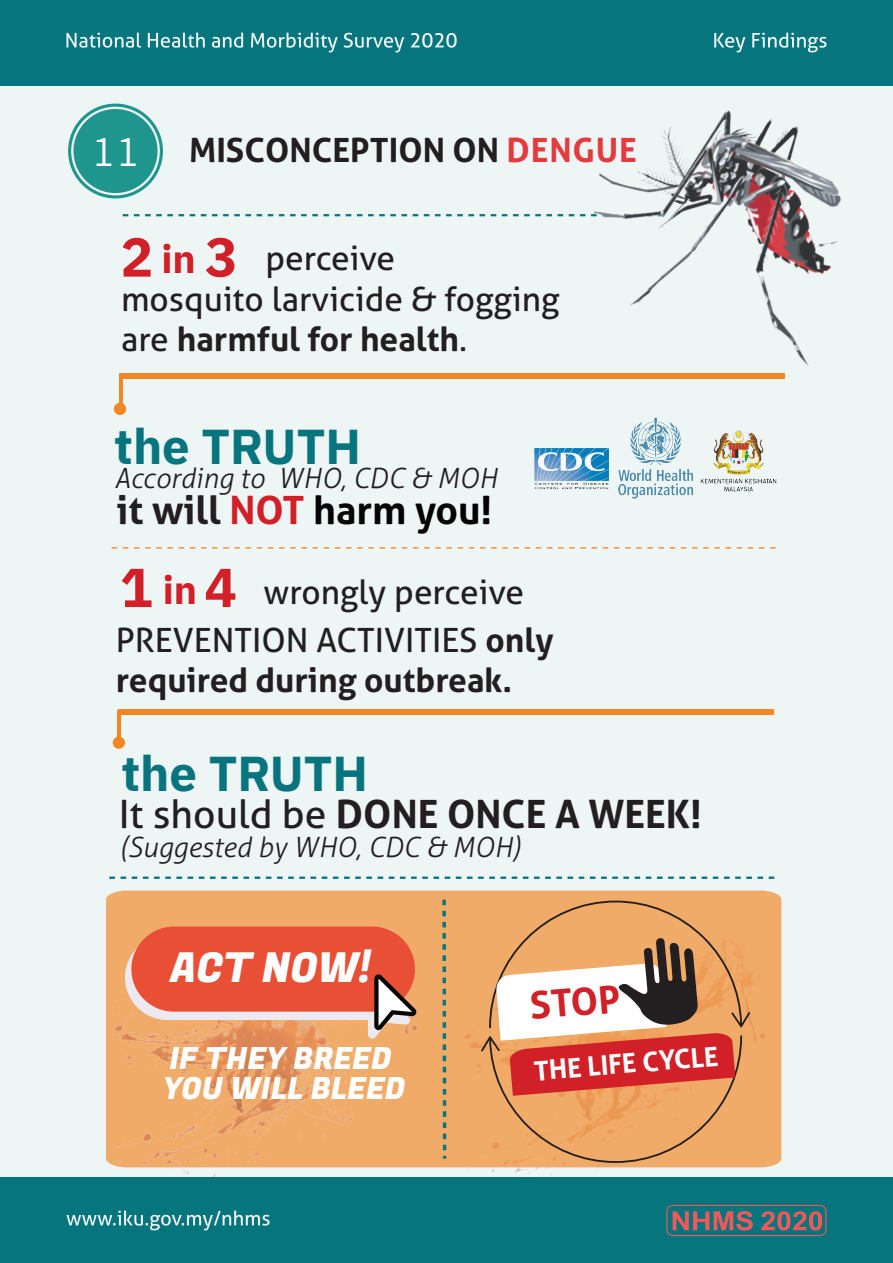
<style>
.page{position:relative;width:893px;height:1263px;background:#edf5f5}
.page>*{position:absolute;margin:0;border:0;box-sizing:border-box;transform-origin:0 0}
.t1{font:700 54.75px "IBM Plex Sans";color:#d12027}
.t2{font:700 49.05px "IBM Plex Sans";color:#08757e}
.t3{font:41.25px "Fugaz One";color:#fff}
.t4{font:700 39px "Aller";color:#231f20}
.t5{font:700 39px "Aller";color:#040503}
.t6{font:700 39px "IBM Plex Sans";color:#d12027}
.t7{font:700 37.8px "Aller";color:#d12027}
.t8{font:700 33.45px/40.2px "Aller";color:#231f20}
.t9{font:33.45px/40.2px "Aller";color:#231f20}
.t10{font:30.6px/30.2px "Fugaz One";color:#fff}
.t11{font:italic 300 27.9px "Aller";color:#231f20}
.t12{font:700 27px "Aller";color:#fff}
.s1{font-family:"Glegoo";font-weight:400;font-size:41.7px;color:#fff}
.s2{color:#e33b3e}
.s3{font-family:"IBM Plex Sans";font-weight:700;font-size:54.75px;color:#d12027}
.s4{font-weight:700}
.s5{color:#231f20}
.s6{color:#d12027}
.s7{font-weight:400}
</style>
<div class="page">
<img style="left:462px;top:1167px;width:304px;height:11px">
<div style="left:106px;top:890px;width:675px;height:277px;background:#f1ab68"></div>
<svg style="left:68px;top:104px;width:95px;height:94px"></svg>
<svg style="left:692px;top:547px;width:39px;height:1px"></svg>
<svg style="left:625px;top:547px;width:39px;height:1px"></svg>
<svg style="left:558px;top:547px;width:39px;height:1px"></svg>
<svg style="left:491px;top:547px;width:28px;height:1px"></svg>
<svg style="left:413px;top:547px;width:39px;height:1px"></svg>
<svg style="left:346px;top:547px;width:39px;height:1px"></svg>
<svg style="left:279px;top:547px;width:39px;height:1px"></svg>
<svg style="left:212px;top:547px;width:28px;height:1px"></svg>
<svg style="left:134px;top:547px;width:39px;height:1px"></svg>
<img style="left:535px;top:448px;width:73px;height:42px">
<svg style="left:109px;top:876px;width:6px;height:3px"></svg>
<svg style="left:121px;top:876px;width:5px;height:3px"></svg>
<svg style="left:132px;top:876px;width:5px;height:3px"></svg>
<svg style="left:143px;top:876px;width:5px;height:3px"></svg>
<svg style="left:154px;top:876px;width:28px;height:3px"></svg>
<svg style="left:188px;top:876px;width:5px;height:3px"></svg>
<svg style="left:199px;top:876px;width:5px;height:3px"></svg>
<svg style="left:210px;top:876px;width:39px;height:3px"></svg>
<svg style="left:255px;top:876px;width:5px;height:3px"></svg>
<svg style="left:266px;top:876px;width:5px;height:3px"></svg>
<svg style="left:277px;top:876px;width:28px;height:3px"></svg>
<svg style="left:311px;top:876px;width:5px;height:3px"></svg>
<svg style="left:322px;top:876px;width:5px;height:3px"></svg>
<svg style="left:333px;top:876px;width:5px;height:3px"></svg>
<svg style="left:344px;top:876px;width:28px;height:3px"></svg>
<svg style="left:378px;top:876px;width:5px;height:3px"></svg>
<svg style="left:389px;top:876px;width:5px;height:3px"></svg>
<svg style="left:400px;top:876px;width:5px;height:3px"></svg>
<svg style="left:411px;top:876px;width:28px;height:3px"></svg>
<svg style="left:445px;top:876px;width:5px;height:3px"></svg>
<svg style="left:456px;top:876px;width:5px;height:3px"></svg>
<svg style="left:467px;top:876px;width:39px;height:3px"></svg>
<svg style="left:512px;top:876px;width:5px;height:3px"></svg>
<svg style="left:523px;top:876px;width:5px;height:3px"></svg>
<svg style="left:534px;top:876px;width:28px;height:3px"></svg>
<svg style="left:568px;top:876px;width:5px;height:3px"></svg>
<svg style="left:579px;top:876px;width:5px;height:3px"></svg>
<svg style="left:590px;top:876px;width:5px;height:3px"></svg>
<svg style="left:601px;top:876px;width:28px;height:3px"></svg>
<svg style="left:635px;top:876px;width:5px;height:3px"></svg>
<svg style="left:646px;top:876px;width:5px;height:3px"></svg>
<svg style="left:657px;top:876px;width:5px;height:3px"></svg>
<svg style="left:668px;top:876px;width:28px;height:3px"></svg>
<svg style="left:702px;top:876px;width:5px;height:3px"></svg>
<svg style="left:713px;top:876px;width:5px;height:3px"></svg>
<svg style="left:724px;top:876px;width:39px;height:3px"></svg>
<svg style="left:769px;top:876px;width:5px;height:3px"></svg>
<img style="left:114px;top:926px;width:303px;height:251px">
<img style="left:618px;top:470px;width:4px;height:26px">
<hr style="left:120px;top:374px;width:3px;height:30px;background:#f48722">
<div style="left:114px;top:403px;width:12px;height:12px;background:#f48722;border-radius:50%"></div>
<div style="left:119px;top:373px;width:666px;height:6px;background:#f48722"></div>
<img style="left:622px;top:417px;width:155px;height:82px">
<svg style="left:145px;top:214px;width:28px;height:2px"></svg>
<svg style="left:212px;top:214px;width:39px;height:2px"></svg>
<svg style="left:290px;top:214px;width:39px;height:2px"></svg>
<svg style="left:368px;top:214px;width:39px;height:2px"></svg>
<svg style="left:446px;top:214px;width:28px;height:2px"></svg>
<svg style="left:513px;top:214px;width:39px;height:2px"></svg>
<div style="left:131px;top:926px;width:284px;height:86px;background:#e94f35;border-radius:43px"></div>
<svg style="left:125px;top:935px;width:292px;height:103px"></svg>
<div style="left:113px;top:736px;width:12px;height:13px;background:#f48722;border-radius:50%"></div>
<div style="left:118px;top:709px;width:655px;height:6px;background:#f48722"></div>
<hr style="left:117px;top:710px;width:3px;height:30px;background:#f48722">
<svg style="left:481px;top:900px;width:269px;height:263px;background:#e8a464"></svg>
<svg style="left:496px;top:938px;width:239px;height:158px;background:#d68b73"></svg>
<svg style="left:442px;top:900px;width:4px;height:5px"></svg>
<svg style="left:442px;top:911px;width:4px;height:5px"></svg>
<svg style="left:442px;top:922px;width:4px;height:5px"></svg>
<svg style="left:442px;top:933px;width:4px;height:50px"></svg>
<svg style="left:443px;top:989px;width:3px;height:5px"></svg>
<svg style="left:443px;top:1000px;width:3px;height:5px"></svg>
<svg style="left:443px;top:1011px;width:3px;height:5px"></svg>
<svg style="left:443px;top:1022px;width:3px;height:39px"></svg>
<svg style="left:443px;top:1067px;width:3px;height:5px"></svg>
<svg style="left:443px;top:1078px;width:3px;height:5px"></svg>
<svg style="left:443px;top:1089px;width:3px;height:5px"></svg>
<svg style="left:443px;top:1100px;width:3px;height:39px"></svg>
<svg style="left:443px;top:1145px;width:3px;height:5px"></svg>
<img style="left:552px;top:85px;width:341px;height:281px">
<div style="left:0;top:0;width:893px;height:85px;background:#07757e"></div>
<div style="left:0;top:1178px;width:893px;height:85px;background:#07757e"></div>
<svg style="left:66px;top:33px;width:75px;height:15px"></svg>
<svg style="left:148px;top:33px;width:57px;height:15px"></svg>
<svg style="left:212px;top:33px;width:31px;height:15px"></svg>
<svg style="left:251px;top:33px;width:87px;height:19px"></svg>
<svg style="left:344px;top:33px;width:60px;height:19px"></svg>
<svg style="left:411px;top:33px;width:46px;height:15px"></svg>
<svg style="left:714px;top:33px;width:31px;height:19px"></svg>
<svg style="left:752px;top:33px;width:74px;height:19px"></svg>
<svg style="left:66px;top:1210px;width:204px;height:20px"></svg>
<svg style="left:666px;top:1205px;width:160px;height:31px"></svg>
<p class="t8" style="left:91px;top:129px;width:547px"><span class="s1">11</span> MISCONCEPTION ON <span class="s2">DENGUE</span></p>
<p class="t9" style="left:120px;top:238px;width:276px"><span class="s3">2 3</span> perceive</p>
<p class="t6" style="left:161px;top:228px;width:36px">in</p>
<p class="t9" style="left:121px;top:279px;width:440px">mosquito larvicide &amp; fogging are <span class="s4">harmful for health</span>.</p>
<h2 class="t2" style="left:114px;top:408px;width:248px">the TRUTH</h2>
<p class="t11" style="left:114px;top:461px;width:385px">According to WHO, CDC &amp; MOH</p>
<p class="t5" style="left:116px;top:486px;width:377px"><span class="s5">it will</span> <span class="s6">NOT</span> harm you!</p>
<h1 class="t1" style="left:120px;top:544px;width:119px">1 4</h1>
<p class="t8" style="left:116px;top:619px;width:439px"><span class="s7">PREVENTION ACTIVITIES</span> only required during outbreak.</p>
<p class="t6" style="left:163px;top:559px;width:36px">in</p>
<p class="t9" style="left:264px;top:572px;width:262px">wrongly perceive</p>
<h2 class="t2" style="left:121px;top:735px;width:248px">the TRUTH</h2>
<p class="t4" style="left:119px;top:790px;width:585px"><span class="s7">It should be</span> DONE ONCE A WEEK!</p>
<p class="t11" style="left:119px;top:830px;width:403px">(Suggested by WHO, CDC &amp; MOH)</p>
<p class="t3" style="left:170px;top:939px;width:202px">ACT NOW!</p>
<p class="t10" style="left:163px;top:1044px;width:244px">IF THEY BREED<br>YOU WILL BLEED</p>
<p class="t7" style="left:528px;top:983px;width:92px;rotate:-5deg">STOP</p>
<p class="t12" style="left:532px;top:1055px;width:186px;rotate:-5deg">THE LIFE CYCLE</p>
</div>
